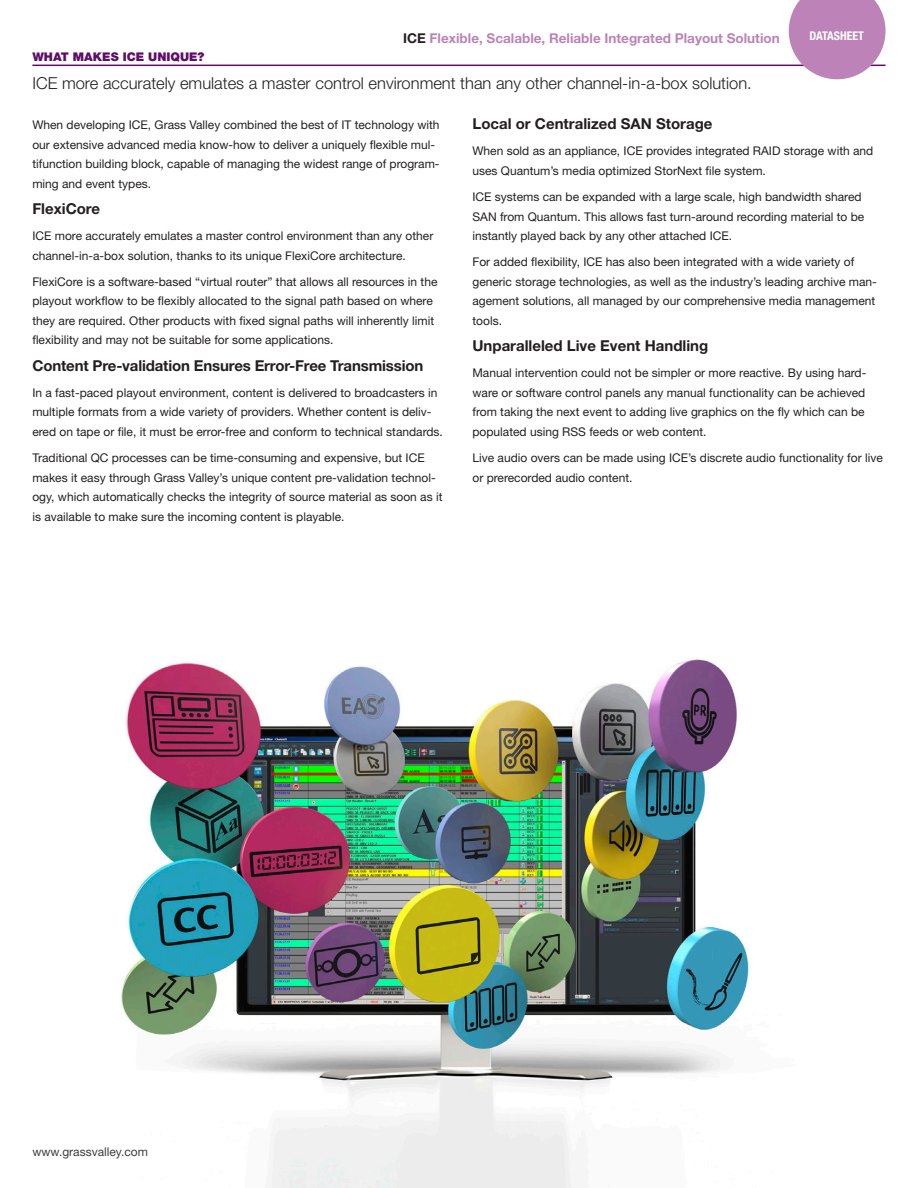
<style>
.page{position:relative;width:918px;height:1188px;background:#fff}
.page>*{position:absolute;margin:0;border:0;box-sizing:border-box;transform-origin:0 0}
._2019_Intro{font:300 16.5px "Helvetica Neue";color:#231f20}
._2019_Text_Header{font:700 15px "Helvetica Neue";color:#231f20}
.t1{font:700 13.5px "Helvetica Neue";color:#bd82b8}
._2019_Text{font:12px/19.5px "Helvetica Neue";color:#231f20}
._2019_Section_Head{font:900 12px "Helvetica Neue";color:#5f0d68}
.t2{font:12px "Helvetica Neue";color:#3e3e3f}
.t3{font:700 condensed 12px "Helvetica Neue";color:#fff}
.s1{color:#231f20}
</style>
<div class="page">
<hr style="left:32px;top:65px;width:854px;height:1px;background:#5f0d68">
<img style="left:121px;top:659px;width:628px;height:529px">
<svg style="left:789px;top:0;width:97px;height:79px;background:#c694c2"></svg>
<p class="t1" style="left:403px;top:30px;width:378px"><span class="s1">ICE</span> Flexible, Scalable, Reliable Integrated Playout Solution</p>
<p class="t3" style="left:810px;top:29px;width:56px">DATASHEET</p>
<p class="_2019_Section_Head" style="left:32px;top:49px;width:174px">WHAT MAKES ICE UNIQUE?</p>
<p class="_2019_Intro" style="left:32px;top:73px;width:721px">ICE more accurately emulates a master control environment than any other channel-in-a-box solution.</p>
<p class="_2019_Text" style="left:32px;top:115px;width:409px">When developing ICE, Grass Valley combined the best of IT technology with our extensive advanced media know-how to deliver a uniquely flexible mul&shy;tifunction building block, capable of managing the widest range of program&shy;ming and event types.</p>
<p class="_2019_Text_Header" style="left:32px;top:199px;width:69px">FlexiCore</p>
<p class="_2019_Text" style="left:32px;top:226px;width:403px">ICE more accurately emulates a master control environment than any other channel-in-a-box solution, thanks to its unique FlexiCore architecture.</p>
<p class="_2019_Text" style="left:32px;top:272px;width:407px">FlexiCore is a software-based “virtual router” that allows all resources in the playout workflow to be flexibly allocated to the signal path based on where they are required. Other products with fixed signal paths will inherently limit flexibility and may not be suitable for some applications.</p>
<p class="_2019_Text_Header" style="left:32px;top:356px;width:392px">Content Pre-validation Ensures Error-Free Transmission</p>
<p class="_2019_Text" style="left:32px;top:383px;width:412px">In a fast-paced playout environment, content is delivered to broadcasters in multiple formats from a wide variety of providers. Whether content is deliv&shy;ered on tape or file, it must be error-free and conform to technical standards.</p>
<p class="_2019_Text" style="left:32px;top:448px;width:412px">Traditional QC processes can be time-consuming and expensive, but ICE makes it easy through Grass Valley’s unique content pre-validation technol&shy;ogy, which automatically checks the integrity of source material as soon as it is available to make sure the incoming content is playable.</p>
<p class="_2019_Text_Header" style="left:472px;top:114px;width:241px">Local or Centralized SAN Storage</p>
<p class="_2019_Text" style="left:472px;top:141px;width:402px">When sold as an appliance, ICE provides integrated RAID storage with and uses Quantum’s media optimized StorNext file system.</p>
<p class="_2019_Text" style="left:472px;top:187px;width:393px">ICE systems can be expanded with a large scale, high bandwidth shared<br>SAN from Quantum. This allows fast turn-around recording material to be instantly played back by any other attached ICE.</p>
<p class="_2019_Text" style="left:472px;top:252px;width:406px">For added flexibility, ICE has also been integrated with a wide variety of generic storage technologies, as well as the industry’s leading archive man&shy;agement solutions, all managed by our comprehensive media management tools.</p>
<p class="_2019_Text_Header" style="left:472px;top:336px;width:237px">Unparalleled Live Event Handling</p>
<p class="_2019_Text" style="left:472px;top:363px;width:395px">Manual intervention could not be simpler or more reactive. By using hard&shy;ware or software control panels any manual functionality can be achieved from taking the next event to adding live graphics on the fly which can be populated using RSS feeds or web content.</p>
<p class="_2019_Text" style="left:472px;top:448px;width:412px">Live audio overs can be made using ICE’s discrete audio functionality for live or prerecorded audio content.</p>
<p class="t2" style="left:32px;top:1144px;width:117px">www.grassvalley.com</p>
</div>
